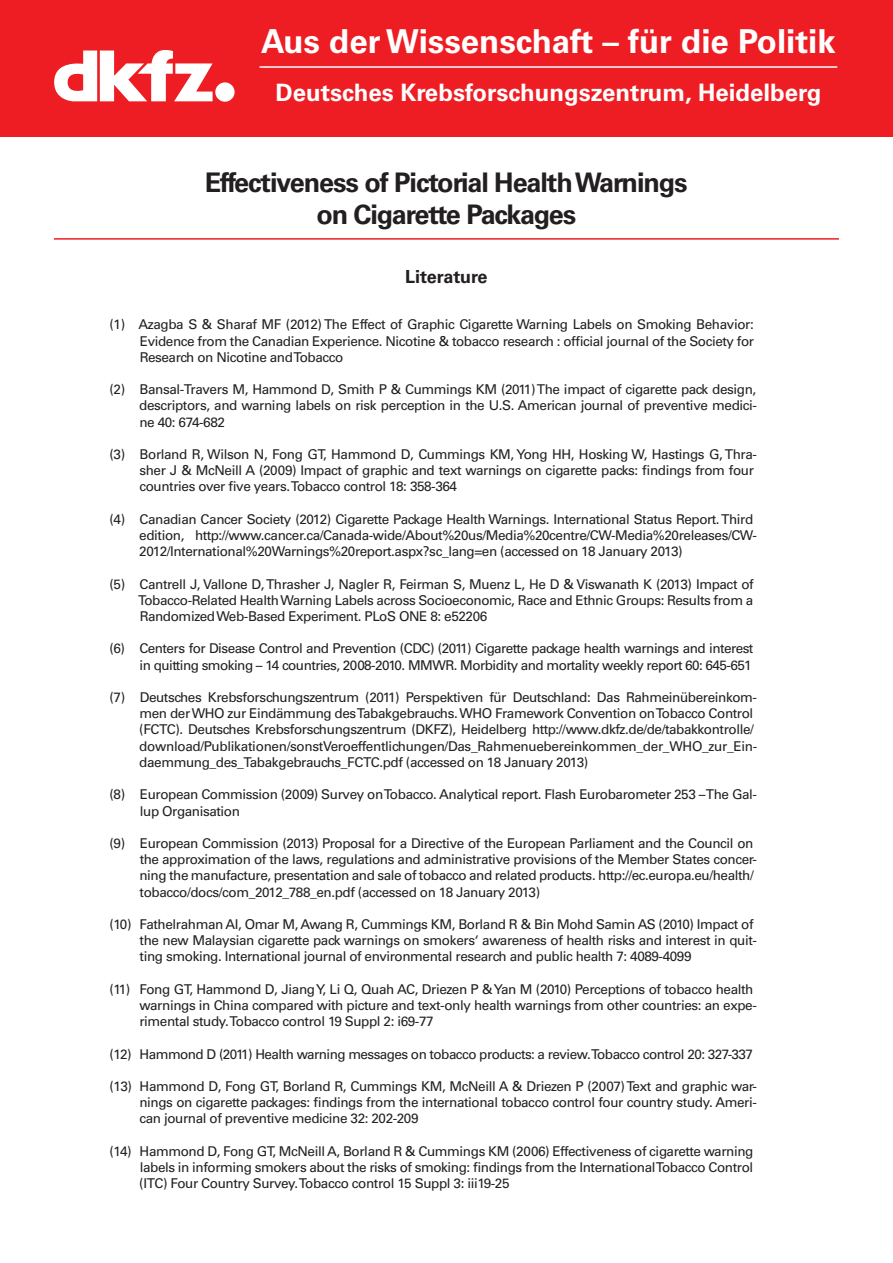
<style>
.page{position:relative;width:893px;height:1263px;background:#fff}
.page>*{position:absolute;margin:0;border:0;box-sizing:border-box;transform-origin:0 0}
.t1{font:700 33px "Univers LTCE";color:#fff}
.t2{font:700 27px/32.4px "Univers LTCE";letter-spacing:-.04em;color:#231f20;text-align:center}
.t3{font:700 24px "Univers LTCE";color:#fff}
.t4{font:700 18px "Univers LTCE";color:#231f20}
.t5{font:13.5px/16.2px "Univers LTCE";letter-spacing:-.03em;color:#231f20}
</style>
<div class="page">
<div style="left:0;top:0;width:893px;height:136px;background:#ee1d23"></div>
<div style="left:215px;top:82px;width:20px;height:20px;background:#fff;border-radius:50%"></div>
<svg style="left:54px;top:50px;width:159px;height:51px"></svg>
<hr style="left:260px;top:66px;width:577px;height:2px;background:#fff">
<hr style="left:54px;top:238px;width:785px;height:2px;background:#ee1d23">
<h1 class="t1" style="left:261px;top:22px;width:576px">Aus der Wissenschaft – für die Politik</h1>
<h3 class="t3" style="left:275px;top:79px;width:547px">Deutsches Krebsforschungszentrum, Heidelberg</h3>
<h2 class="t2" style="left:205px;top:167px;width:484px">Effectiveness of Pictorial Health Warnings on Cigarette Packages</h2>
<h3 class="t4" style="left:405px;top:266px;width:84px">Literature</h3>
<p class="t5" style="left:140px;top:317px;width:616px;text-align:justify;text-indent:-30px">(1) Azagba S &amp; Sharaf MF (2012) The Effect of Graphic Cigarette Warning Labels on Smoking Behavior:<br>Evidence from the Canadian Experience. Nicotine &amp; tobacco research : official journal of the Society for Research on Nicotine and Tobacco</p>
<p class="t5" style="left:139px;top:382px;width:619px;text-align:justify;text-indent:-30px">(2) Bansal-Travers M, Hammond D, Smith P &amp; Cummings KM (2011) The impact of cigarette pack design, descriptors, and warning labels on risk perception in the U.S. American journal of preventive medici&shy;ne 40: 674-682</p>
<p class="t5" style="left:139px;top:447px;width:619px;text-indent:-30px">(3) Borland R, Wilson N, Fong GT, Hammond D, Cummings KM, Yong HH, Hosking W, Hastings G, Thra&shy;sher J &amp; McNeill A (2009) Impact of graphic and text warnings on cigarette packs: findings from four countries over five years. Tobacco control 18: 358-364</p>
<p class="t5" style="left:139px;top:511px;width:619px;text-indent:-30px">(4) Canadian Cancer Society (2012) Cigarette Package Health Warnings. International Status Report. Third edition, http://www.cancer.ca/Canada-wide/About%20us/Media%20centre/CW-Media%20releases/CW-<br>2012/International%20Warnings%20report.aspx?sc_lang=en (accessed on 18 January 2013)</p>
<p class="t5" style="left:138px;top:576px;width:617px;text-align:justify;text-indent:-29px">(5) Cantrell J, Vallone D, Thrasher J, Nagler R, Feirman S, Muenz L, He D &amp; Viswanath K (2013) Impact of Tobacco-Related Health Warning Labels across Socioeconomic, Race and Ethnic Groups: Results from a Randomized Web-Based Experiment. PLoS ONE 8: e52206</p>
<p class="t5" style="left:109px;top:641px;width:645px;text-align:right">(6) Centers for Disease Control and Prevention (CDC) (2011) Cigarette package health warnings and interest in quitting smoking – 14 countries, 2008-2010. MMWR. Morbidity and mortality weekly report 60: 645-651</p>
<p class="t5" style="left:139px;top:690px;width:620px;text-indent:-30px">(7) Deutsches Krebsforschungszentrum (2011) Perspektiven für Deutschland: Das Rahmeinübereinkom&shy;men der WHO zur Eindämmung des Tabakgebrauchs. WHO Framework Convention on Tobacco Control (FCTC). Deutsches Krebsforschungszentrum (DKFZ), Heidelberg http://www.dkfz.de/de/tabakkontrolle/ download/Publikationen/sonstVeroeffentlichungen/Das_Rahmenuebereinkommen_der_WHO_zur_Ein&shy;daemmung_des_Tabakgebrauchs_FCTC.pdf (accessed on 18 January 2013)</p>
<p class="t5" style="left:140px;top:787px;width:619px;text-indent:-30px">(8) European Commission (2009) Survey on Tobacco. Analytical report. Flash Eurobarometer 253 – The Gal&shy;lup Organisation</p>
<p class="t5" style="left:139px;top:835px;width:619px;text-indent:-30px">(9) European Commission (2013) Proposal for a Directive of the European Parliament and the Council on the approximation of the laws, regulations and administrative provisions of the Member States concer&shy;ning the manufacture, presentation and sale of tobacco and related products. http://ec.europa.eu/health/ tobacco/docs/com_2012_788_en.pdf (accessed on 18 January 2013)</p>
<p class="t5" style="left:140px;top:916px;width:619px;text-indent:-30px">(10) Fathelrahman AI, Omar M, Awang R, Cummings KM, Borland R &amp; Bin Mohd Samin AS (2010) Impact of the new Malaysian cigarette pack warnings on smokers‘ awareness of health risks and interest in quit&shy;ting smoking. International journal of environmental research and public health 7: 4089-4099</p>
<p class="t5" style="left:139px;top:981px;width:619px;text-indent:-30px">(11) Fong GT, Hammond D, Jiang Y, Li Q, Quah AC, Driezen P &amp; Yan M (2010) Perceptions of tobacco health warnings in China compared with picture and text-only health warnings from other countries: an expe&shy;rimental study. Tobacco control 19 Suppl 2: i69-77</p>
<p class="t5" style="left:109px;top:1046px;width:645px">(12) Hammond D (2011) Health warning messages on tobacco products: a review. Tobacco control 20: 327-337</p>
<p class="t5" style="left:139px;top:1078px;width:619px;text-align:justify;text-indent:-30px">(13) Hammond D, Fong GT, Borland R, Cummings KM, McNeill A &amp; Driezen P (2007) Text and graphic war&shy;nings on cigarette packages: findings from the international tobacco control four country study. Ameri&shy;can journal of preventive medicine 32: 202-209</p>
<p class="t5" style="left:139px;top:1143px;width:616px;text-align:justify;text-indent:-30px">(14) Hammond D, Fong GT, McNeill A, Borland R &amp; Cummings KM (2006) Effectiveness of cigarette warning labels in informing smokers about the risks of smoking: findings from the International Tobacco Control (ITC) Four Country Survey. Tobacco control 15 Suppl 3: iii19-25</p>
</div>
